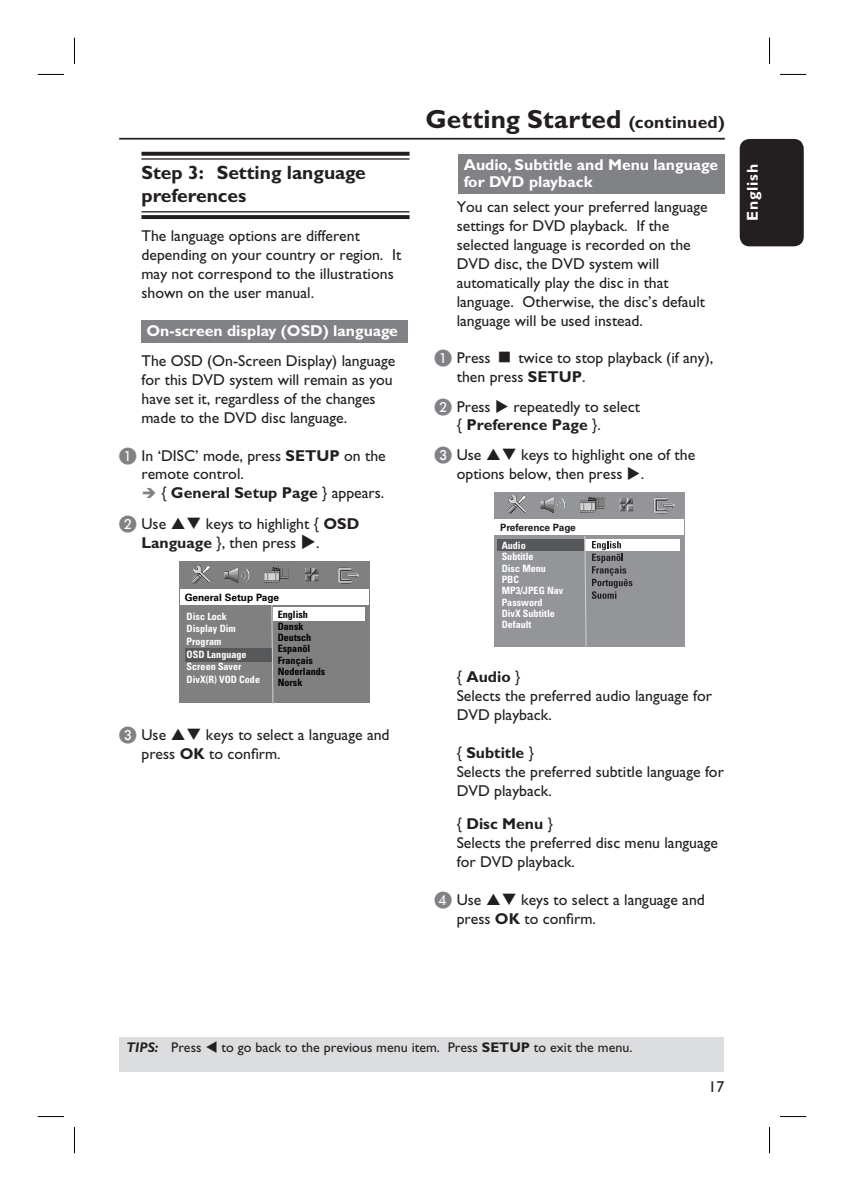
<style>
.page{position:relative;width:844px;height:1191px;background:#fff}
.page>*{position:absolute;margin:0;border:0;box-sizing:border-box;transform-origin:0 0}
.t1{font:700 26.25px "Gill Sans Std";color:#231f20}
.t2{font:700 19.25px/22.8px "Gill Sans Std";color:#231f20}
.t3{font:15.75px/18.9px "Gill Sans Std";color:#231f20}
.t4{font:700 15.75px/17.5px "Gill Sans Std";color:#fff}
.t5{font:700 15.75px/30.6px "Gill Sans Std";color:#231f20}
.t6{font:700 15.75px "Gill Sans Std";letter-spacing:.05em;color:#fff}
.t7{font:14px "Gill Sans Std";color:#231f20}
.t8{font:italic 700 14px "Gill Sans Std";color:#231f20}
.t9{font:700 condensed 10.15px/11.4px "Univers";color:#fff}
.t10{font:700 condensed 10.15px/11.4px "Univers";color:#000}
.t11{font:700 10.15px "Univers";color:#000}
.t12{font:700 10.15px "Univers";color:#231f20}
.s1{font-family:"Philips Pi Roman";font-size:17.5px;color:#808285}
.s2{font-weight:700}
.s3{font-weight:400}
.s4{font-family:"Philips Pi Roman";font-weight:400;font-size:17.5px;color:#808285}
.s5{font-size:17.5px}
.s6{font-weight:400;font-style:normal}
</style>
<div class="page">
<div style="left:739px;top:139px;width:64px;height:107px;background:#231f20;border-radius:10px"></div>
<svg style="left:141px;top:152px;width:268px;height:4px"></svg>
<hr style="left:141px;top:158px;width:268px;height:2px;background:#231f20">
<hr style="left:141px;top:211px;width:268px;height:1px;background:#231f20">
<svg style="left:141px;top:215px;width:268px;height:4px"></svg>
<div style="left:141px;top:320px;width:266px;height:22px;background:#808285"></div>
<div style="left:179px;top:561px;width:190px;height:44px;background:#808080"></div>
<div style="left:179px;top:600px;width:190px;height:103px;background:#808080"></div>
<div style="left:180px;top:589px;width:188px;height:15px;background:#fff"></div>
<div style="left:185px;top:647px;width:86px;height:14px;background:#57585a"></div>
<div style="left:273px;top:607px;width:92px;height:14px;background:#fff"></div>
<img style="left:192px;top:565px;width:18px;height:19px">
<img style="left:338px;top:567px;width:21px;height:17px">
<img style="left:264px;top:567px;width:24px;height:15px">
<svg style="left:305px;top:568px;width:13px;height:13px"></svg>
<img style="left:224px;top:566px;width:26px;height:17px">
<svg style="left:271px;top:604px;width:2px;height:99px"></svg>
<div style="left:458px;top:154px;width:266px;height:39px;background:#808285"></div>
<div style="left:494px;top:491px;width:190px;height:40px;background:#939598"></div>
<div style="left:494px;top:531px;width:190px;height:115px;background:#939598"></div>
<div style="left:495px;top:519px;width:188px;height:16px;background:#fff"></div>
<img style="left:507px;top:495px;width:19px;height:19px">
<img style="left:653px;top:497px;width:22px;height:17px">
<img style="left:580px;top:497px;width:24px;height:15px">
<img style="left:619px;top:498px;width:14px;height:13px">
<img style="left:539px;top:496px;width:26px;height:17px">
<div style="left:497px;top:540px;width:86px;height:11px;background:#57585a"></div>
<div style="left:585px;top:540px;width:94px;height:11px;background:#fff"></div>
<svg style="left:584px;top:536px;width:48px;height:110px"></svg>
<hr style="left:119px;top:138px;width:605px;height:2px;background:#231f20">
<div style="left:119px;top:1037px;width:604px;height:34px;background:#dcdddf"></div>
<svg style="left:38px;top:74px;width:26px;height:1px"></svg>
<svg style="left:780px;top:74px;width:26px;height:1px"></svg>
<svg style="left:38px;top:1116px;width:26px;height:1px"></svg>
<svg style="left:780px;top:1116px;width:26px;height:1px"></svg>
<svg style="left:74px;top:38px;width:1px;height:26px"></svg>
<svg style="left:74px;top:1127px;width:1px;height:26px"></svg>
<svg style="left:769px;top:38px;width:1px;height:26px"></svg>
<svg style="left:769px;top:1127px;width:1px;height:26px"></svg>
<p class="t2" style="left:141px;top:164px;width:226px">Step 3: Setting language preferences</p>
<p class="t3" style="left:141px;top:228px;width:261px">The language options are different depending on your country or region. It may not correspond to the illustrations shown on the user manual.</p>
<p class="t4" style="left:146px;top:323px;width:253px">On-screen display (OSD) language</p>
<p class="t3" style="left:141px;top:353px;width:255px">The OSD (On-Screen Display) language for this DVD system will remain as you have set it, regardless of the changes made to the DVD disc language.</p>
<p class="t3" style="left:141px;top:447px;width:246px;text-indent:-22px"><span class="s1">A</span> In ‘DISC’ mode, press <span class="s2">SETUP</span> on the remote control.</p>
<p class="t5" style="left:119px;top:479px;width:266px;text-indent:42px"><span class="s3">{</span> General Setup Page <span class="s3">} appears.<br></span><span class="s4">B</span> <span class="s3">Use</span></p>
<p class="t3" style="left:141px;top:516px;width:219px;text-indent:64px">keys to highlight { <span class="s2">OSD<br>Language</span> }, then press</p>
<p class="t3" style="left:316px;top:535px;width:5px">.</p>
<p class="t11" style="left:185px;top:594px;width:96px">General Setup Page</p>
<p class="t9" style="left:186px;top:611px;width:75px;line-height:12.6px">Disc Lock<br>Display Dim<br>Program<br>OSD Language<br>Screen Saver<br>DivX(R) VOD Code</p>
<p class="t10" style="left:278px;top:610px;width:49px">English<br>Dansk<br>Deutsch<br>Espanõl<br>Français<br>Nederlands<br>Norsk</p>
<p class="t3" style="left:119px;top:727px;width:49px"><span class="s1">C</span> Use</p>
<p class="t3" style="left:141px;top:727px;width:249px;text-indent:64px">keys to select a language and press <span class="s2">OK</span> to confirm.</p>
<h1 class="t1" style="left:425px;top:110px;width:301px">Getting Started <span class="s5">(continued)</span></h1>
<p class="t4" style="left:463px;top:157px;width:256px">Audio, Subtitle and Menu language for DVD playback</p>
<p class="t3" style="left:456px;top:199px;width:252px">You can select your preferred language settings for DVD playback. If the selected language is recorded on the DVD disc, the DVD system will automatically play the disc in that language. Otherwise, the disc’s default language will be used instead.</p>
<p class="t3" style="left:434px;top:350px;width:58px"><span class="s1">A</span> Press</p>
<p class="t3" style="left:456px;top:350px;width:258px;text-indent:62px">twice to stop playback (if any), then press <span class="s2">SETUP</span>.</p>
<p class="t3" style="left:434px;top:398px;width:58px"><span class="s1">B</span> Press</p>
<p class="t3" style="left:456px;top:398px;width:185px;text-indent:57px">repeatedly to select { <span class="s2">Preference Page</span> }.</p>
<p class="t3" style="left:434px;top:446px;width:49px"><span class="s1">C</span> Use</p>
<p class="t3" style="left:456px;top:446px;width:240px;text-indent:64px">keys to highlight one of the options below, then press .</p>
<p class="t12" style="left:500px;top:523px;width:77px">Preference Page</p>
<p class="t9" style="left:501px;top:540px;width:63px">Audio<br>Subtitle<br>Disc Menu<br>PBC<br>MP3/JPEG Nav<br>Password<br>DivX Subtitle<br>Default</p>
<p class="t3" style="left:456px;top:669px;width:256px">{ <span class="s2">Audio</span> }<br>Selects the preferred audio language for<br>DVD playback.</p>
<p class="t3" style="left:456px;top:745px;width:268px">{ <span class="s2">Subtitle</span> }<br>Selects the preferred subtitle language for<br>DVD playback.</p>
<p class="t3" style="left:456px;top:816px;width:263px">{ <span class="s2">Disc Menu</span> }<br>Selects the preferred disc menu language for DVD playback.</p>
<p class="t3" style="left:434px;top:892px;width:49px"><span class="s1">D</span> Use</p>
<p class="t3" style="left:456px;top:892px;width:249px;text-indent:64px">keys to select a language and press <span class="s2">OK</span> to confirm.</p>
<p class="t6" style="left:746px;top:221px;width:58px;rotate:-90deg">English</p>
<p class="t8" style="left:126px;top:1042px;width:76px">TIPS: <span class="s6">Press</span></p>
<p class="t7" style="left:221px;top:1042px;width:412px">to go back to the previous menu item. Press <span class="s2">SETUP</span> to exit the menu.</p>
<p class="t3" style="left:708px;top:1078px;width:17px">17</p>
</div>
